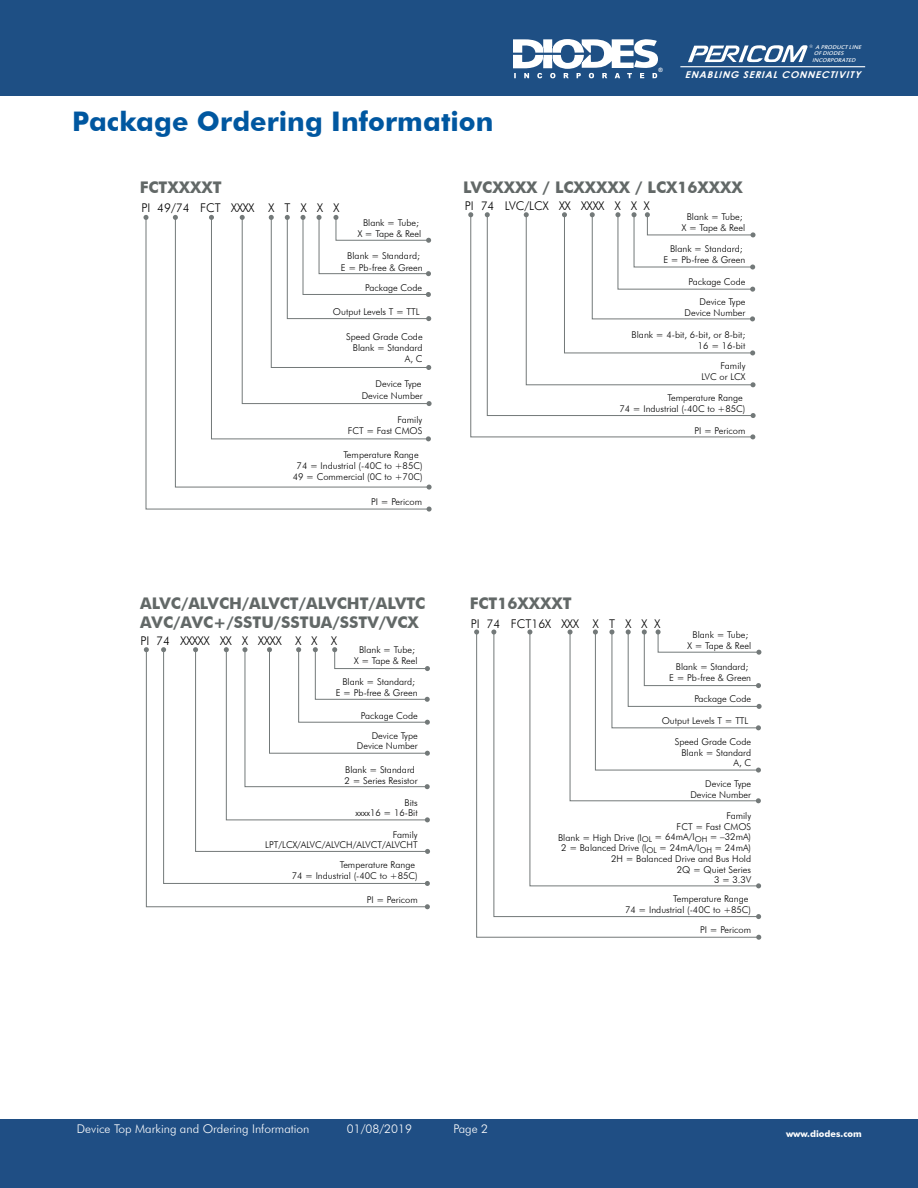
<style>
.page{position:relative;width:918px;height:1188px;background:#fff}
.page>*{position:absolute;margin:0;border:0;box-sizing:border-box;transform-origin:0 0}
.t1{font:700 27px "Futura BT";color:#0057a0}
.t2{font:700 16.05px/19.2px "Futura BT";color:#626867}
.t3{font:300 12px "Futura BT";color:#000}
.t4{font:300 12px "Futura BT";color:#fff}
.t5{font:italic 700 9.45px "Century Gothic";color:#fff;scale:1.06 1}
.t6{font:300 9.3px/10.6px "Futura BT";color:#000;text-align:right}
.t7{font:700 9.15px "Futura BT";color:#fff}
.t8{font:italic 6px "Estrangelo Edessa";color:#fff;scale:1.06 1}
.t9{font:700 5.85px "Arial";color:#fff}
</style>
<div class="page">
<div style="left:0;top:1119px;width:918px;height:69px;background:#1f4e84"></div>
<div style="left:0;top:0;width:918px;height:96px;background:#1e4f84"></div>
<svg style="left:688px;top:45px;width:125px;height:17px"></svg>
<hr style="left:680px;top:66px;width:185px;height:1px;background:#fff">
<svg style="left:513px;top:39px;width:145px;height:39px"></svg>
<svg style="left:145px;top:217px;width:285px;height:293px"></svg>
<svg style="left:427px;top:507px;width:5px;height:5px"></svg>
<svg style="left:143px;top:215px;width:6px;height:5px"></svg>
<svg style="left:175px;top:217px;width:255px;height:271px"></svg>
<svg style="left:427px;top:485px;width:5px;height:5px"></svg>
<svg style="left:173px;top:215px;width:5px;height:5px"></svg>
<svg style="left:211px;top:217px;width:218px;height:223px"></svg>
<svg style="left:426px;top:436px;width:5px;height:5px"></svg>
<svg style="left:209px;top:215px;width:5px;height:5px"></svg>
<svg style="left:240px;top:215px;width:192px;height:191px"></svg>
<svg style="left:476px;top:631px;width:283px;height:307px"></svg>
<svg style="left:756px;top:935px;width:5px;height:5px"></svg>
<svg style="left:474px;top:629px;width:5px;height:6px"></svg>
<svg style="left:493px;top:631px;width:266px;height:286px"></svg>
<svg style="left:756px;top:914px;width:5px;height:5px"></svg>
<svg style="left:491px;top:629px;width:5px;height:6px"></svg>
<svg style="left:529px;top:631px;width:230px;height:256px"></svg>
<svg style="left:756px;top:883px;width:5px;height:5px"></svg>
<svg style="left:527px;top:629px;width:5px;height:6px"></svg>
<svg style="left:568px;top:629px;width:194px;height:174px"></svg>
<svg style="left:470px;top:214px;width:281px;height:224px"></svg>
<svg style="left:750px;top:434px;width:5px;height:5px"></svg>
<svg style="left:468px;top:212px;width:5px;height:5px"></svg>
<svg style="left:487px;top:214px;width:267px;height:202px"></svg>
<svg style="left:751px;top:413px;width:5px;height:5px"></svg>
<svg style="left:485px;top:212px;width:5px;height:5px"></svg>
<svg style="left:524px;top:212px;width:232px;height:175px"></svg>
<svg style="left:146px;top:652px;width:279px;height:255px"></svg>
<svg style="left:425px;top:904px;width:5px;height:5px"></svg>
<svg style="left:144px;top:647px;width:5px;height:5px"></svg>
<svg style="left:163px;top:649px;width:262px;height:235px"></svg>
<svg style="left:425px;top:881px;width:5px;height:5px"></svg>
<svg style="left:161px;top:647px;width:5px;height:5px"></svg>
<svg style="left:195px;top:649px;width:233px;height:203px"></svg>
<svg style="left:425px;top:849px;width:5px;height:5px"></svg>
<svg style="left:193px;top:647px;width:5px;height:5px"></svg>
<svg style="left:224px;top:647px;width:206px;height:175px"></svg>
<h1 class="t1" style="left:72px;top:105px;width:423px">Package Ordering Information</h1>
<p class="t9" style="left:659px;top:66px;width:6px">®</p>
<p class="t8" style="left:816px;top:44px;width:46px">A PRODUCTLINE</p>
<p class="t8" style="left:814px;top:50px;width:31px">OFDIODES</p>
<p class="t8" style="left:812px;top:57px;width:44px">INCORPORATED</p>
<p class="t5" style="left:685px;top:68px;width:171px">ENABLING SERIALCONNECTIVITY</p>
<h2 class="t2" style="left:140px;top:177px;width:83px">FCTXXXXT</h2>
<p class="t3" style="left:141px;top:201px;width:199px">PI 49/74 FCT XXXX X T X X X</p>
<p class="t6" style="left:358px;top:217px;width:65px;line-height:11.2px;text-align:center">Blank = Tube;<br>X = Tape &amp; Reel</p>
<p class="t6" style="left:341px;top:250px;width:83px;line-height:11.2px;text-align:center">Blank = Standard;<br>E = Pb-free &amp; Green</p>
<p class="t6" style="left:365px;top:283px;width:58px">Package Code</p>
<p class="t6" style="left:333px;top:306px;width:88px">Output Levels T = TTL</p>
<p class="t6" style="left:346px;top:331px;width:78px;line-height:11.2px">Speed Grade Code<br>Blank = Standard<br>A, C</p>
<p class="t6" style="left:362px;top:378px;width:62px;line-height:11.2px">Device Type<br>Device Number</p>
<p class="t6" style="left:348px;top:414px;width:76px;line-height:11.2px">Family<br>FCT = Fast CMOS</p>
<p class="t6" style="left:343px;top:449px;width:77px">Temperature Range</p>
<p class="t6" style="left:297px;top:460px;width:127px">74 = Industrial (-40C to +85C)</p>
<p class="t6" style="left:293px;top:471px;width:131px">49 = Commercial (0C to +70C)</p>
<p class="t6" style="left:371px;top:496px;width:52px">PI = Pericom</p>
<h2 class="t2" style="left:140px;top:593px;width:286px">ALVC/ALVCH/ALVCT/ALVCHT/ALVTC<br>AVC/AVC+/SSTU/SSTUA/SSTV/VCX</h2>
<p class="t3" style="left:140px;top:634px;width:198px">PI 74 XXXXX XX X XXXX X X X</p>
<p class="t6" style="left:354px;top:644px;width:65px;text-align:center">Blank = Tube;<br>X = Tape &amp; Reel</p>
<p class="t6" style="left:336px;top:676px;width:83px;text-align:center">Blank = Standard;<br>E = Pb-free &amp; Green</p>
<p class="t6" style="left:361px;top:710px;width:58px">Package Code</p>
<p class="t6" style="left:357px;top:730px;width:62px">Device Type<br>Device Number</p>
<p class="t6" style="left:345px;top:764px;width:75px;text-align:left">Blank = Standard<br>2 = Series Resistor</p>
<p class="t6" style="left:355px;top:797px;width:64px">Bits<br>xxxx16 = 16-Bit</p>
<p class="t6" style="left:265px;top:829px;width:154px">Family<br>LPT/LCX/ALVC/ALVCH/ALVCT/ALVCHT</p>
<p class="t6" style="left:292px;top:859px;width:127px">Temperature Range<br>74 = Industrial (-40C to +85C)</p>
<p class="t6" style="left:367px;top:894px;width:52px">PI = Pericom</p>
<h2 class="t2" style="left:463px;top:177px;width:281px">LVCXXXX / LCXXXXX / LCX16XXXX</h2>
<p class="t3" style="left:465px;top:198px;width:186px">PI 74 LVC/LCX XX XXXX X X X</p>
<p class="t6" style="left:682px;top:211px;width:65px;text-align:center">Blank = Tube;<br>X = Tape &amp; Reel</p>
<p class="t6" style="left:663px;top:244px;width:83px;text-align:center">Blank = Standard;<br>E = Pb-free &amp; Green</p>
<p class="t6" style="left:689px;top:276px;width:58px">Package Code</p>
<p class="t6" style="left:685px;top:297px;width:62px">Device Type<br>Device Number</p>
<p class="t6" style="left:632px;top:330px;width:115px">Blank = 4-bit, 6-bit, or 8-bit;<br>16 = 16-bit</p>
<p class="t6" style="left:702px;top:360px;width:45px">Family<br>LVC or LCX</p>
<p class="t6" style="left:619px;top:392px;width:127px">Temperature Range<br>74 = Industrial (-40C to +85C)</p>
<p class="t6" style="left:695px;top:425px;width:52px">PI = Pericom</p>
<h2 class="t2" style="left:470px;top:593px;width:103px">FCT16XXXXT</h2>
<p class="t3" style="left:471px;top:617px;width:191px">PI 74 FCT16X XXX X T X X X</p>
<p class="t6" style="left:688px;top:629px;width:65px;text-align:center">Blank = Tube;<br>X = Tape &amp; Reel</p>
<p class="t6" style="left:669px;top:661px;width:83px;text-align:center">Blank = Standard;<br>E = Pb-free &amp; Green</p>
<p class="t6" style="left:694px;top:693px;width:58px">Package Code</p>
<p class="t6" style="left:662px;top:715px;width:88px">Output Levels T = TTL</p>
<p class="t6" style="left:675px;top:736px;width:78px">Speed Grade Code<br>Blank = Standard<br>A, C</p>
<p class="t6" style="left:690px;top:778px;width:62px">Device Type<br>Device Number</p>
<p class="t6" style="left:558px;top:810px;width:195px">Family<br>FCT = Fast CMOS<br>Blank = High Drive (I<sub>OL</sub> = 64mA/I<sub>OH</sub> = –32mA)<br>2 = Balanced Drive (I<sub>OL</sub> = 24mA/I<sub>OH</sub> = 24mA)<br>2H = Balanced Drive and Bus Hold<br>2Q = Quiet Series<br>3 = 3.3V</p>
<p class="t6" style="left:625px;top:893px;width:127px">Temperature Range<br>74 = Industrial (-40C to +85C)</p>
<p class="t6" style="left:700px;top:924px;width:52px">PI = Pericom</p>
<p class="t4" style="left:77px;top:1121px;width:234px">Device Top Marking and Ordering Information</p>
<p class="t4" style="left:347px;top:1121px;width:66px">01/08/2019</p>
<p class="t4" style="left:453px;top:1121px;width:36px">Page 2</p>
<p class="t7" style="left:786px;top:1128px;width:77px">www.diodes.com</p>
</div>
